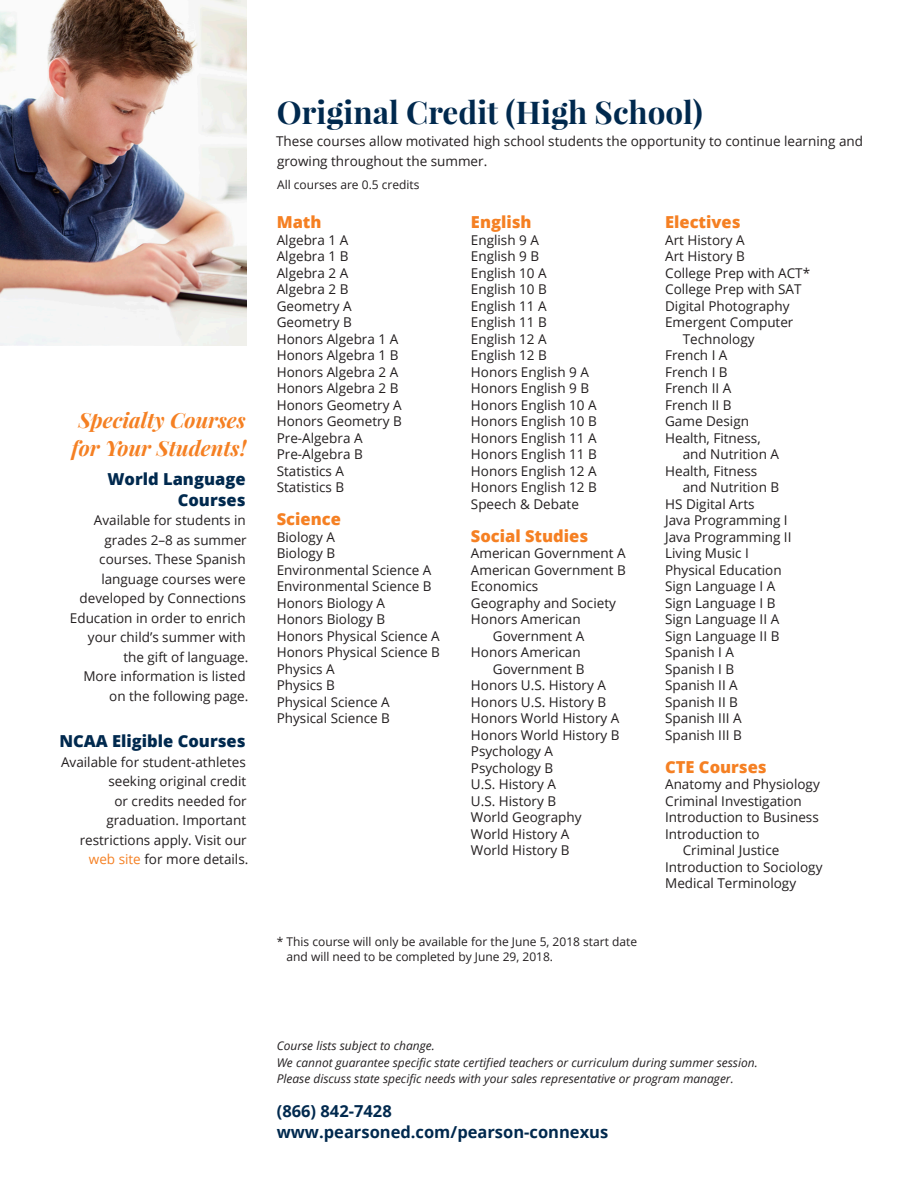
<style>
.page{position:relative;width:918px;height:1188px;background:#fff}
.page>*{position:absolute;margin:0;border:0;box-sizing:border-box;transform-origin:0 0}
.t1{font:700 31.5px "Playfair Display";color:#00294e}
.t2{font:italic 700 21px "Playfair Display";color:#f58023}
.t3{font:800 16.5px "Open Sans";color:#f58023}
.t4{font:700 16.5px "Open Sans";color:#00294e}
.t5{font:800 16.5px/21px "Open Sans";color:#00294e;text-align:right}
.t6{font:13.5px/19.5px "Open Sans";color:#231f20}
.t7{font:italic 12px/16.5px "Open Sans";color:#231f20}
.t8{font:12px/15px "Open Sans";color:#231f20}
.s1{color:#f58023}
</style>
<div class="page">
<img style="left:0;top:0;width:246px;height:345px">
<p class="t2" style="left:78px;top:405px;width:169px">Specialty Courses</p>
<p class="t2" style="left:72px;top:434px;width:176px">for Your Students!</p>
<p class="t5" style="left:107px;top:467px;width:140px">World Language<br>Courses</p>
<p class="t6" style="left:70px;top:510px;width:178px;text-align:right">Available for students in grades 2–8 as summer courses. These Spanish language courses were developed by Connections<br>Education in order to enrich</p>
<p class="t6" style="left:88px;top:627px;width:159px">your child’s summer with</p>
<p class="t6" style="left:83px;top:647px;width:167px;text-align:right">the gift of language.<br>More information is listed on the following page.</p>
<p class="t5" style="left:59px;top:730px;width:188px">NCAA Eligible Courses</p>
<p class="t6" style="left:61px;top:752px;width:186px">Available for student-athletes</p>
<p class="t6" style="left:80px;top:771px;width:170px;text-align:right">seeking original credit<br>or credits needed for graduation. Important restrictions apply. Visit our <span class="s1">web site</span> for more details.</p>
<p class="t1" style="left:277px;top:92px;width:428px">Original Credit (High School)</p>
<p class="t6" style="left:276px;top:131px;width:589px">These courses allow motivated high school students the opportunity to continue learning and growing throughout the summer.</p>
<p class="t8" style="left:277px;top:177px;width:144px">All courses are 0.5 credits</p>
<p class="t3" style="left:277px;top:209px;width:46px">Math</p>
<p class="t6" style="left:277px;top:230px;width:73px">Algebra 1 A</p>
<p class="t6" style="left:277px;top:246px;width:73px">Algebra 1 B</p>
<p class="t6" style="left:277px;top:263px;width:73px">Algebra 2 A</p>
<p class="t6" style="left:277px;top:279px;width:73px">Algebra 2 B</p>
<p class="t6" style="left:277px;top:296px;width:76px">Geometry A</p>
<p class="t6" style="left:277px;top:312px;width:77px">Geometry B</p>
<p class="t6" style="left:277px;top:329px;width:123px">Honors Algebra 1 A</p>
<p class="t6" style="left:277px;top:345px;width:123px">Honors Algebra 1 B</p>
<p class="t6" style="left:277px;top:362px;width:123px">Honors Algebra 2 A</p>
<p class="t6" style="left:277px;top:378px;width:123px">Honors Algebra 2 B</p>
<p class="t6" style="left:277px;top:395px;width:126px">Honors Geometry A</p>
<p class="t6" style="left:277px;top:411px;width:127px">Honors Geometry B</p>
<p class="t6" style="left:277px;top:428px;width:87px">Pre-Algebra A</p>
<p class="t6" style="left:277px;top:444px;width:88px">Pre-Algebra B</p>
<p class="t6" style="left:277px;top:461px;width:69px">Statistics A</p>
<p class="t6" style="left:277px;top:477px;width:69px">Statistics B</p>
<p class="t3" style="left:277px;top:506px;width:66px">Science</p>
<p class="t6" style="left:277px;top:527px;width:60px">Biology A</p>
<p class="t6" style="left:277px;top:543px;width:60px">Biology B</p>
<p class="t6" style="left:277px;top:560px;width:156px">Environmental Science A</p>
<p class="t6" style="left:277px;top:576px;width:156px">Environmental Science B</p>
<p class="t6" style="left:277px;top:593px;width:110px">Honors Biology A</p>
<p class="t6" style="left:277px;top:609px;width:110px">Honors Biology B</p>
<p class="t6" style="left:277px;top:626px;width:165px">Honors Physical Science A</p>
<p class="t6" style="left:277px;top:642px;width:165px">Honors Physical Science B</p>
<p class="t6" style="left:277px;top:659px;width:59px">Physics A</p>
<p class="t6" style="left:277px;top:675px;width:60px">Physics B</p>
<p class="t6" style="left:277px;top:692px;width:115px">Physical Science A</p>
<p class="t6" style="left:277px;top:708px;width:115px">Physical Science B</p>
<p class="t3" style="left:471px;top:209px;width:62px">English</p>
<p class="t6" style="left:471px;top:230px;width:70px">English 9 A</p>
<p class="t6" style="left:471px;top:246px;width:70px">English 9 B</p>
<p class="t6" style="left:471px;top:263px;width:77px">English 10 A</p>
<p class="t6" style="left:471px;top:279px;width:77px">English 10 B</p>
<p class="t6" style="left:471px;top:296px;width:77px">English 11 A</p>
<p class="t6" style="left:471px;top:312px;width:77px">English 11 B</p>
<p class="t6" style="left:471px;top:329px;width:77px">English 12 A</p>
<p class="t6" style="left:471px;top:345px;width:77px">English 12 B</p>
<p class="t6" style="left:471px;top:362px;width:120px">Honors English 9 A</p>
<p class="t6" style="left:471px;top:378px;width:120px">Honors English 9 B</p>
<p class="t6" style="left:471px;top:395px;width:127px">Honors English 10 A</p>
<p class="t6" style="left:471px;top:411px;width:127px">Honors English 10 B</p>
<p class="t6" style="left:471px;top:428px;width:127px">Honors English 11 A</p>
<p class="t6" style="left:471px;top:444px;width:127px">Honors English 11 B</p>
<p class="t6" style="left:471px;top:461px;width:127px">Honors English 12 A</p>
<p class="t6" style="left:471px;top:477px;width:127px">Honors English 12 B</p>
<p class="t6" style="left:471px;top:494px;width:109px">Speech &amp; Debate</p>
<p class="t3" style="left:471px;top:523px;width:119px">Social Studies</p>
<p class="t6" style="left:471px;top:543px;width:156px">American Government A</p>
<p class="t6" style="left:471px;top:560px;width:156px">American Government B</p>
<p class="t6" style="left:471px;top:576px;width:69px">Economics</p>
<p class="t6" style="left:471px;top:593px;width:146px">Geography and Society</p>
<p class="t6" style="left:471px;top:609px;width:111px">Honors American</p>
<p class="t6" style="left:493px;top:626px;width:93px">Government A</p>
<p class="t6" style="left:471px;top:642px;width:111px">Honors American</p>
<p class="t6" style="left:493px;top:659px;width:93px">Government B</p>
<p class="t6" style="left:471px;top:675px;width:137px">Honors U.S. History A</p>
<p class="t6" style="left:471px;top:692px;width:137px">Honors U.S. History B</p>
<p class="t6" style="left:471px;top:708px;width:150px">Honors World History A</p>
<p class="t6" style="left:471px;top:725px;width:150px">Honors World History B</p>
<p class="t6" style="left:471px;top:741px;width:84px">Psychology A</p>
<p class="t6" style="left:471px;top:758px;width:84px">Psychology B</p>
<p class="t6" style="left:471px;top:774px;width:87px">U.S. History A</p>
<p class="t6" style="left:471px;top:791px;width:87px">U.S. History B</p>
<p class="t6" style="left:471px;top:807px;width:112px">World Geography</p>
<p class="t6" style="left:471px;top:824px;width:100px">World History A</p>
<p class="t6" style="left:471px;top:840px;width:100px">World History B</p>
<p class="t8" style="left:286px;top:933px;width:352px;text-indent:-10px">* This course will only be available for the June 5, 2018 start date and will need to be completed by June 29, 2018.</p>
<p class="t3" style="left:665px;top:209px;width:77px">Electives</p>
<p class="t6" style="left:665px;top:230px;width:81px">Art History A</p>
<p class="t6" style="left:665px;top:246px;width:81px">Art History B</p>
<p class="t6" style="left:665px;top:263px;width:147px">College Prep with ACT*</p>
<p class="t6" style="left:665px;top:279px;width:138px">College Prep with SAT</p>
<p class="t6" style="left:665px;top:296px;width:126px">Digital Photography</p>
<p class="t6" style="left:683px;top:314px;width:112px;line-height:16.5px;text-indent:-18px">Emergent Computer<br>Technology</p>
<p class="t6" style="left:665px;top:345px;width:64px">French I A</p>
<p class="t6" style="left:665px;top:362px;width:64px">French I B</p>
<p class="t6" style="left:665px;top:378px;width:68px">French II A</p>
<p class="t6" style="left:665px;top:395px;width:68px">French II B</p>
<p class="t6" style="left:665px;top:411px;width:85px">Game Design</p>
<p class="t6" style="left:683px;top:429px;width:98px;line-height:16.5px;text-indent:-18px">Health, Fitness, and Nutrition A</p>
<p class="t6" style="left:683px;top:462px;width:98px;line-height:16.5px;text-indent:-18px">Health, Fitness and Nutrition B</p>
<p class="t6" style="left:665px;top:494px;width:91px">HS Digital Arts</p>
<p class="t6" style="left:665px;top:510px;width:124px">Java Programming I</p>
<p class="t6" style="left:665px;top:527px;width:128px">Java Programming II</p>
<p class="t6" style="left:665px;top:543px;width:85px">Living Music I</p>
<p class="t6" style="left:665px;top:560px;width:118px">Physical Education</p>
<p class="t6" style="left:665px;top:576px;width:112px">Sign Language I A</p>
<p class="t6" style="left:665px;top:593px;width:112px">Sign Language I B</p>
<p class="t6" style="left:665px;top:609px;width:116px">Sign Language II A</p>
<p class="t6" style="left:665px;top:626px;width:116px">Sign Language II B</p>
<p class="t6" style="left:665px;top:642px;width:70px">Spanish I A</p>
<p class="t6" style="left:665px;top:659px;width:71px">Spanish I B</p>
<p class="t6" style="left:665px;top:675px;width:74px">Spanish II A</p>
<p class="t6" style="left:665px;top:692px;width:74px">Spanish II B</p>
<p class="t6" style="left:665px;top:708px;width:78px">Spanish III A</p>
<p class="t6" style="left:665px;top:725px;width:78px">Spanish III B</p>
<p class="t3" style="left:665px;top:754px;width:103px">CTE Courses</p>
<p class="t6" style="left:665px;top:774px;width:156px">Anatomy and Physiology</p>
<p class="t6" style="left:665px;top:791px;width:138px">Criminal Investigation</p>
<p class="t6" style="left:665px;top:807px;width:155px">Introduction to Business</p>
<p class="t6" style="left:683px;top:825px;width:98px;line-height:16.5px;text-indent:-18px">Introduction to<br>Criminal Justice</p>
<p class="t6" style="left:665px;top:857px;width:159px">Introduction to Sociology</p>
<p class="t6" style="left:665px;top:873px;width:133px">Medical Terminology</p>
<p class="t7" style="left:277px;top:1037px;width:160px">Course lists subject to change.</p>
<p class="t7" style="left:277px;top:1054px;width:483px">We cannot guarantee specific state certified teachers or curriculum during summer session.<br>Please discuss state specific needs with your sales representative or program manager.</p>
<p class="t4" style="left:277px;top:1099px;width:117px">(866) 842-7428</p>
<p class="t4" style="left:277px;top:1120px;width:333px">www.pearsoned.com/pearson-connexus</p>
</div>
